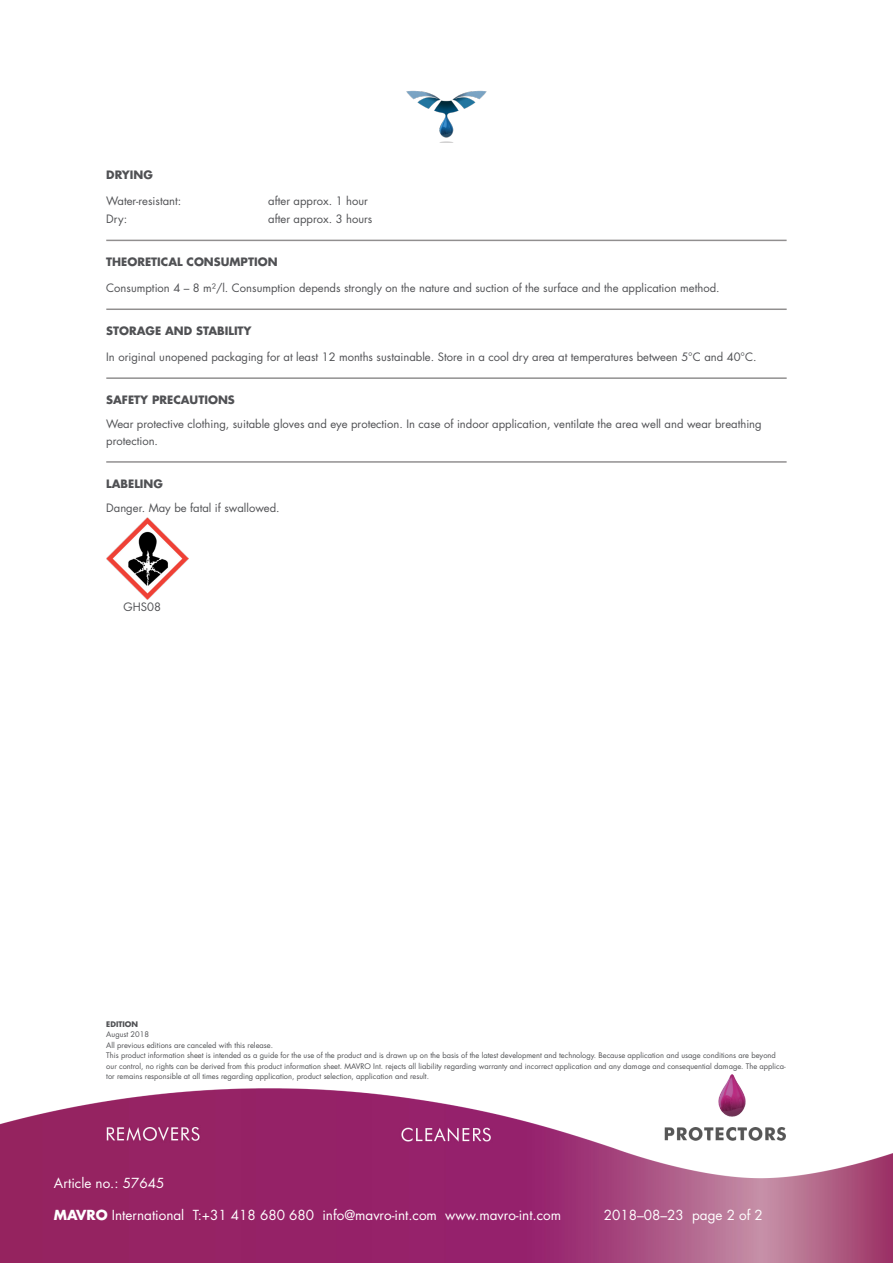
<style>
.page{position:relative;width:893px;height:1263px;background:#fff}
.page>*{position:absolute;margin:0;border:0;box-sizing:border-box;transform-origin:0 0}
.t1{font:13.5px "Futura Std";color:#fff}
.t2{font:11.25px/16.5px "Futura Std";color:#505154}
.t3{font:700 11.25px "Futura Std";color:#505154}
.t4{font:7.5px/10.5px "Futura Std";color:#505154}
.t5{font:700 7.5px "Futura Std";color:#505154}
.s1{font-weight:700}
</style>
<div class="page">
<img style="left:0;top:1074px;width:893px;height:189px">
<img style="left:406px;top:90px;width:81px;height:52px">
<hr style="left:106px;top:240px;width:681px;height:1px;background:#231f20">
<hr style="left:106px;top:308px;width:681px;height:2px;background:#231f20">
<hr style="left:106px;top:377px;width:681px;height:2px;background:#231f20">
<hr style="left:106px;top:461px;width:681px;height:2px;background:#231f20">
<img style="left:106px;top:518px;width:82px;height:81px">
<p class="t3" style="left:106px;top:168px;width:48px">DRYING</p>
<p class="t2" style="left:106px;top:193px;width:77px">Water-resistant:</p>
<p class="t2" style="left:268px;top:193px;width:101px">after approx. 1 hour</p>
<p class="t2" style="left:106px;top:211px;width:22px">Dry:</p>
<p class="t2" style="left:268px;top:211px;width:106px">after approx. 3 hours</p>
<p class="t3" style="left:106px;top:255px;width:173px">THEORETICAL CONSUMPTION</p>
<p class="t2" style="left:106px;top:280px;width:615px">Consumption 4 – 8 m²/l. Consumption depends strongly on the nature and suction of the surface and the application method.</p>
<p class="t3" style="left:106px;top:324px;width:147px">STORAGE AND STABILITY</p>
<p class="t2" style="left:106px;top:349px;width:652px">In original unopened packaging for at least 12 months sustainable. Store in a cool dry area at temperatures between 5°C and 40°C.</p>
<p class="t3" style="left:106px;top:393px;width:130px">SAFETY PRECAUTIONS</p>
<p class="t2" style="left:106px;top:416px;width:657px">Wear protective clothing, suitable gloves and eye protection. In case of indoor application, ventilate the area well and wear breathing protection.</p>
<p class="t3" style="left:106px;top:477px;width:58px">LABELING</p>
<p class="t2" style="left:106px;top:500px;width:175px">Danger. May be fatal if swallowed.</p>
<p class="t2" style="left:124px;top:599px;width:39px">GHS08</p>
<p class="t5" style="left:106px;top:1019px;width:33px">EDITION</p>
<p class="t4" style="left:106px;top:1029px;width:681px">August 2018<br>All previous editions are canceled with this release.<br>This product information sheet is intended as a guide for the use of the product and is drawn up on the basis of the latest development and technology. Because application and usage conditions are beyond our control, no rights can be derived from this product information sheet. MAVRO Int. rejects all liability regarding warranty and incorrect application and any damage and consequential damage. The applica&shy;tor remains responsible at all times regarding application, product selection, application and result.</p>
<h1 class="t1" style="left:54px;top:1174px;width:112px">Article no.: 57645</h1>
<h1 class="t1" style="left:54px;top:1207px;width:509px"><span class="s1">MAVRO</span> International T:+31 418 680 680 info@mavro-int.com www.mavro-int.com</h1>
<h1 class="t1" style="left:604px;top:1207px;width:161px">2018–08–23 page 2 of 2</h1>
</div>
